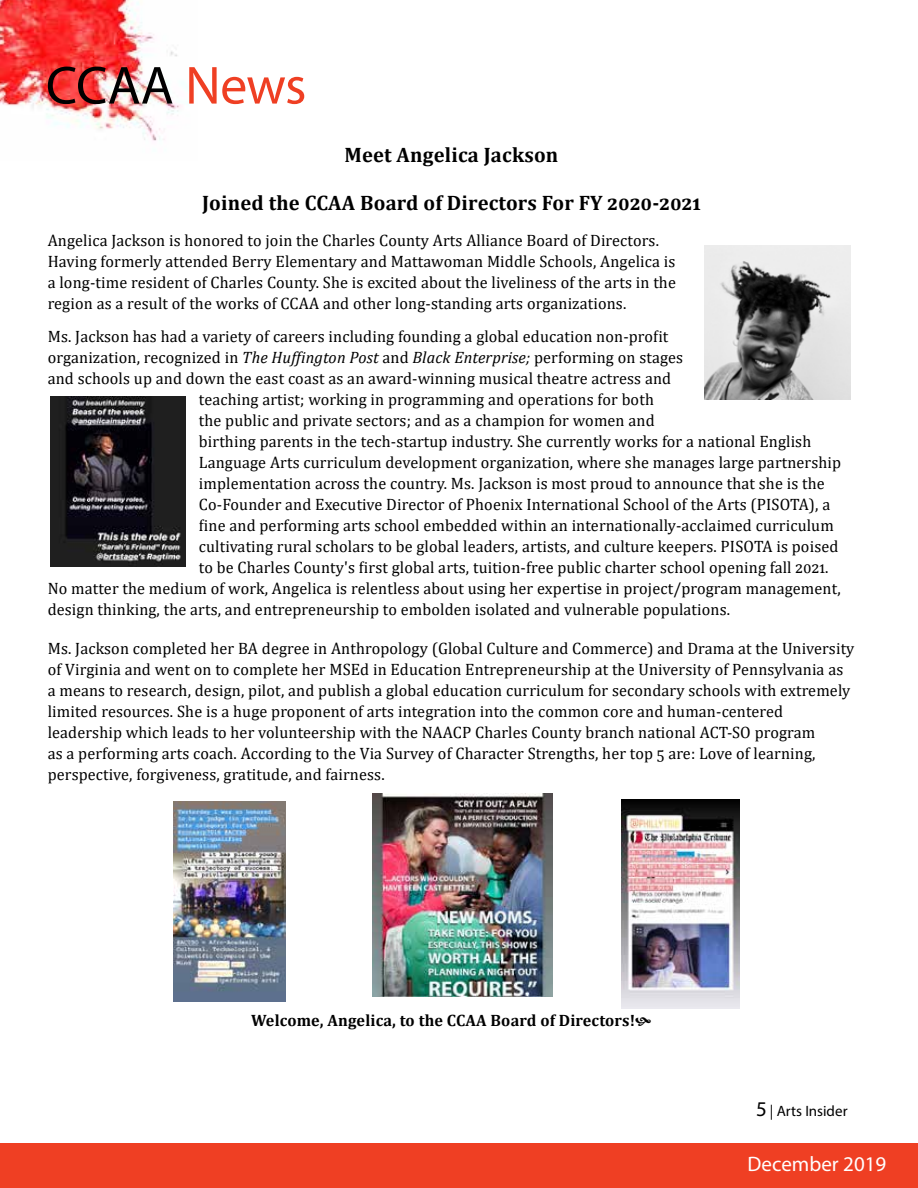
<style>
.page{position:relative;width:918px;height:1188px;background:#fff}
.page>*{position:absolute;margin:0;border:0;box-sizing:border-box;transform-origin:0 0}
.t1{font:54px "Myriad Pro";letter-spacing:-.015em;color:#000}
.t2{font:700 21px "Cambria";letter-spacing:.01em;color:#000}
.t3{font:21px "Myriad Pro";color:#fff}
.t4{font:16.5px/21px "Cambria";letter-spacing:.01em;color:#000}
.t5{font:700 16.5px "Cambria";letter-spacing:.01em;color:#000}
.t6{font:15px "Myriad Pro";color:#000}
.s1{color:#ef3f23}
.s2{font-style:italic}
.s3{font-size:21px}
</style>
<div class="page">
<div style="left:0;top:1143px;width:918px;height:45px;background:#ef3f23"></div>
<img style="left:0;top:0;width:189px;height:141px">
<img style="left:705px;top:246px;width:146px;height:154px">
<img style="left:50px;top:396px;width:135px;height:171px">
<img style="left:173px;top:802px;width:113px;height:200px">
<img style="left:622px;top:799px;width:117px;height:209px">
<img style="left:373px;top:794px;width:179px;height:202px">
<h1 class="t1" style="left:46px;top:52px;width:262px">CCAA <span class="s1">News</span></h1>
<p class="t2" style="left:344px;top:140px;width:215px">Meet Angelica Jackson</p>
<p class="t2" style="left:202px;top:188px;width:500px">Joined the CCAA Board of Directors For FY 2020-2021</p>
<p class="t4" style="left:48px;top:230px;width:630px">Angelica Jackson is honored to join the Charles County Arts Alliance Board of Directors.<br>Having formerly attended Berry Elementary and Mattawoman Middle Schools, Angelica is a long-time resident of Charles County. She is excited about the liveliness of the arts in the region as a result of the works of CCAA and other long-standing arts organizations.</p>
<p class="t4" style="left:48px;top:326px;width:622px">Ms. Jackson has had a variety of careers including founding a global education non-profit</p>
<p class="t4" style="left:48px;top:347px;width:637px">organization, recognized in <span class="s2">The Huffington Post</span> and <span class="s2">Black Enterprise;</span> performing on stages</p>
<p class="t4" style="left:48px;top:368px;width:625px">and schools up and down the east coast as an award-winning musical theatre actress and</p>
<p class="t4" style="left:199px;top:389px;width:457px">teaching artist; working in programming and operations for both</p>
<p class="t4" style="left:199px;top:410px;width:457px">the public and private sectors; and as a champion for women and</p>
<p class="t4" style="left:199px;top:431px;width:614px">birthing parents in the tech-startup industry. She currently works for a national English</p>
<p class="t4" style="left:199px;top:452px;width:644px">Language Arts curriculum development organization, where she manages large partnership</p>
<p class="t4" style="left:199px;top:473px;width:627px">implementation across the country. Ms. Jackson is most proud to announce that she is the</p>
<p class="t4" style="left:199px;top:494px;width:633px">Co-Founder and Executive Director of Phoenix International School of the Arts (PISOTA), a</p>
<p class="t4" style="left:199px;top:515px;width:636px">fine and performing arts school embedded within an internationally-acclaimed curriculum</p>
<p class="t4" style="left:199px;top:536px;width:641px">cultivating rural scholars to be global leaders, artists, and culture keepers. PISOTA is poised</p>
<p class="t4" style="left:199px;top:557px;width:631px">to be Charles County's first global arts, tuition-free public charter school opening fall 2021.</p>
<p class="t4" style="left:48px;top:578px;width:795px">No matter the medium of work, Angelica is relentless about using her expertise in project/program management,</p>
<p class="t4" style="left:48px;top:599px;width:684px">design thinking, the arts, and entrepreneurship to embolden isolated and vulnerable populations.</p>
<p class="t4" style="left:48px;top:638px;width:808px">Ms. Jackson completed her BA degree in Anthropology (Global Culture and Commerce) and Drama at the University of Virginia and went on to complete her MSEd in Education Entrepreneurship at the University of Pennsylvania as a means to research, design, pilot, and publish a global education curriculum for secondary schools with extremely limited resources. She is a huge proponent of arts integration into the common core and human-centered leadership which leads to her volunteership with the NAACP Charles County branch national ACT-SO program<br>as a performing arts coach. According to the Via Survey of Character Strengths, her top 5 are: Love of learning, perspective, forgiveness, gratitude, and fairness.</p>
<p class="t5" style="left:251px;top:1009px;width:385px">Welcome, Angelica, to the CCAA Board of Directors!</p>
<p class="t6" style="left:756px;top:1102px;width:93px"><span class="s3">5</span> | Arts Insider</p>
<p class="t3" style="left:747px;top:1151px;width:140px">December 2019</p>
</div>
